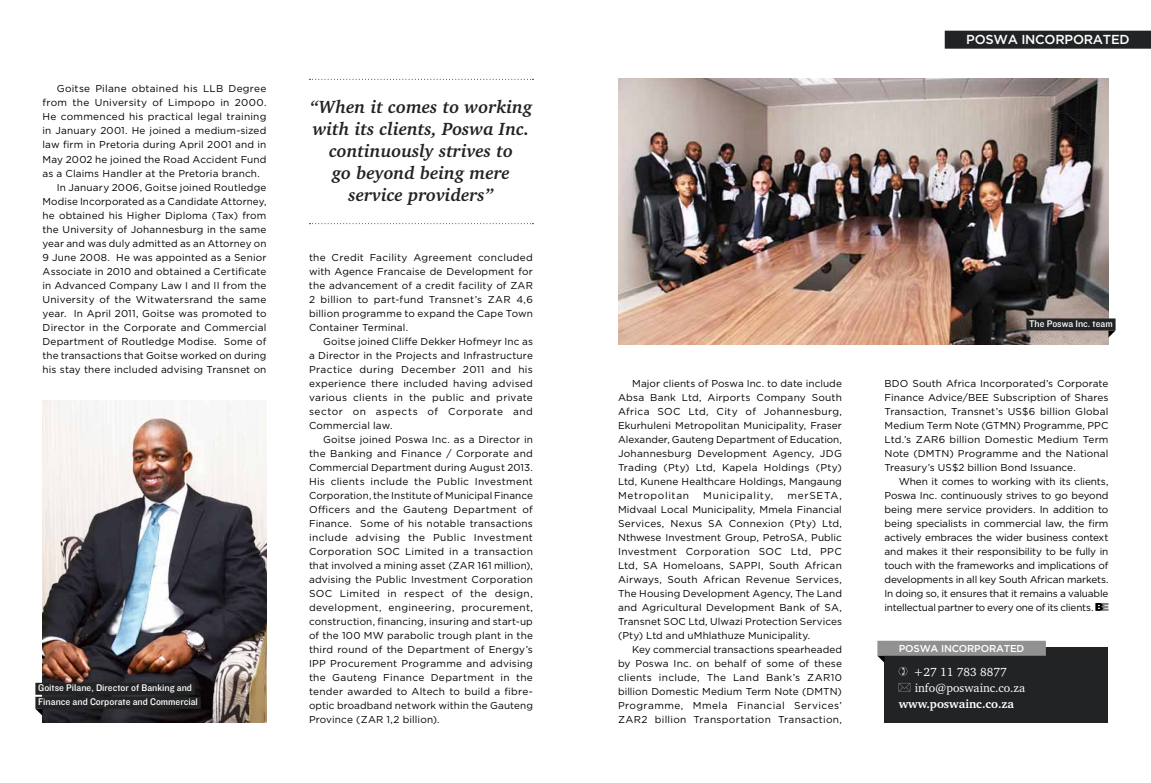
<style>
.page{position:relative;width:1151px;height:783px;background:#fff}
.page>*{position:absolute;margin:0;border:0;box-sizing:border-box;transform-origin:0 0}
.t1{font:italic 700 18px/22px "Charter IT Cby BT";color:#222324;text-align:center}
.t2{font:500 13px "Gotham";letter-spacing:-.02em;color:#fff}
.t3{font:12px/16px "Charter IT Cby BT";color:#fff}
.t4{font:700 12px "Charter IT Cby BT";color:#fff}
.t5{font:10px/14px "Gotham";letter-spacing:.02em;color:#000;text-align:justify}
.t6{font:10px/14px "Knockout HTF31 Junior Middlewt";color:#fff}
.t7{font:500 10px "Gotham";letter-spacing:-.02em;color:#fff}
</style>
<div class="page">
<div style="left:945px;top:31px;width:206px;height:18px;background:#222324"></div>
<div style="left:884px;top:647px;width:224px;height:75px;background:#222324"></div>
<svg style="left:899px;top:667px;width:8px;height:8px"></svg>
<svg style="left:899px;top:683px;width:11px;height:8px"></svg>
<div style="left:877px;top:640px;width:169px;height:15px;background:#919192"></div>
<svg style="left:877px;top:655px;width:7px;height:7px"></svg>
<svg style="left:309px;top:79px;width:224px;height:1px"></svg>
<svg style="left:309px;top:223px;width:224px;height:1px"></svg>
<img style="left:43px;top:400px;width:223px;height:322px">
<div style="left:35px;top:682px;width:160px;height:12px;background:#222324"></div>
<div style="left:35px;top:696px;width:166px;height:12px;background:#222324"></div>
<svg style="left:35px;top:708px;width:8px;height:7px"></svg>
<svg style="left:1095px;top:603px;width:13px;height:7px"></svg>
<img style="left:618px;top:78px;width:490px;height:266px">
<div style="left:1026px;top:318px;width:89px;height:12px;background:#222324"></div>
<svg style="left:1108px;top:330px;width:7px;height:7px"></svg>
<p class="t5" style="left:57px;top:82px;width:154px">Goitse Pilane obtained his LLB</p>
<p class="t5" style="left:228px;top:82px;width:40px">Degree</p>
<p class="t5" style="left:43px;top:96px;width:225px">from the U niversity of Limpopo in 2000.</p>
<p class="t5" style="left:43px;top:110px;width:225px">He commenced his practical legal training</p>
<p class="t5" style="left:43px;top:124px;width:225px">in January 2001. He joined a medium-sized</p>
<p class="t5" style="left:43px;top:138px;width:225px">law firm in Pretoria during April 2001 and in</p>
<p class="t5" style="left:43px;top:152px;width:225px">May 2002 he joined the Road Accident Fund</p>
<p class="t5" style="left:43px;top:166px;width:219px">as a Claims Handler at the Pretoria branch.</p>
<p class="t5" style="left:57px;top:180px;width:211px">I n January 2006, Goitse joined Routledge</p>
<p class="t5" style="left:43px;top:194px;width:225px">Modise I ncorporated as a Candidate Attorney,</p>
<p class="t5" style="left:43px;top:208px;width:225px">he obtained his Higher Diploma (Tax) from</p>
<p class="t5" style="left:43px;top:222px;width:225px">the U niversity of Johannesburg in the same</p>
<p class="t5" style="left:43px;top:236px;width:225px">year and was duly admitted as an Attorney on</p>
<p class="t5" style="left:43px;top:250px;width:225px">9 June 2008. He was appointed as a Senior</p>
<p class="t5" style="left:43px;top:264px;width:225px">Associate in 2010 and obtained a Certificate</p>
<p class="t5" style="left:43px;top:278px;width:225px">in Advanced Company Law I and II from the</p>
<p class="t5" style="left:43px;top:292px;width:225px">U niversity of the Witwatersrand the same</p>
<p class="t5" style="left:43px;top:306px;width:225px">year. I n April 2011, Goitse was promoted to</p>
<p class="t5" style="left:43px;top:320px;width:225px">D irector in the Corporate and Commercial</p>
<p class="t5" style="left:43px;top:334px;width:225px">Department of Routledge Modise. Some of</p>
<p class="t5" style="left:43px;top:348px;width:225px">the transactions that Goitse worked on during</p>
<p class="t5" style="left:43px;top:362px;width:225px">his stay there included advising Transnet on</p>
<p class="t6" style="left:38px;top:681px;width:161px">Goitse Pilane, Director of Banking and<br>Finance and Corporate and Commercial</p>
<h1 class="t1" style="left:310px;top:95px;width:224px">“When it comes to working with its clients, Poswa Inc. continuously strives to<br>go beyond being mere service providers”</h1>
<p class="t5" style="left:309px;top:250px;width:225px;text-align:left">the Credit Facility Agreement concluded with Agence Francaise de Development for the advancement of a credit facility of ZAR 2 billion to part-fund Transnet’s ZAR</p>
<p class="t5" style="left:309px;top:292px;width:225px;text-indent:207px">4,6 billion programme to expand the Cape Town Container Terminal.</p>
<p class="t5" style="left:309px;top:334px;width:225px;text-indent:14px">Goitse joined Cliffe Dekker Hofmeyr I nc as a D irector in the Projects and I nfrastructure Practice during December 2011 and his experience there included having advised various clients in the public and private sector on aspects of Corporate and Commercial law.</p>
<p class="t5" style="left:309px;top:432px;width:225px;text-indent:14px">Goitse joined Poswa I nc. as a D irector in the Banking and Finance / Corporate and Commercial Department during August 2013.<br>His clients include the Public I nvestment Corporation, the I nstitute of Municipal Finance Officers and the Gauteng Department of Finance. Some of his notable transactions include advising the Public I nvestment Corporation SOC Limited in a transaction that involved a mining asset (ZAR 161 million), advising the Public I nvestment Corporation SOC Limited in respect of the design, development, engineering, procurement, construction, financing, insuring and start-up of the 100 MW parabolic trough plant in the third round of the Department of Energy’s IPP</p>
<p class="t5" style="left:309px;top:656px;width:225px;text-indent:21px">Procurement Programme and advising the Gauteng Finance Department in the tender awarded to Altech to build a fibre&shy;optic broadband network within the Gauteng Province (ZAR 1,2 billion).</p>
<h2 class="t2" style="left:966px;top:31px;width:165px">POSWA INCORPORATED</h2>
<p class="t5" style="left:618px;top:376px;width:225px;text-align:left;text-indent:14px">Major clients of Poswa I nc. to date include Absa Bank Ltd, Airports Company South Africa SOC Ltd, City of Johannesburg, Ekurhuleni Metropolitan Municipality, Fraser Alexander, Gauteng Department of Education, Johannesburg Development Agency, JDG Trading (Pty) Ltd, Kapela Holdings (Pty)<br>Ltd, Kunene Healthcare Holdings, Mangaung Metropolitan</p>
<p class="t5" style="left:703px;top:488px;width:72px">Municipality,</p>
<p class="t5" style="left:787px;top:488px;width:30px">merSETA</p>
<p class="t5" style="left:618px;top:488px;width:225px;text-indent:221px">, Midvaal Local Municipality, Mmela Financial Services, N exus SA</p>
<p class="t5" style="left:618px;top:516px;width:225px;text-indent:111px">Connexion (Pty) Ltd, Nthwese I nvestment G roup, PetroSA, Public I nvestment Corporation SOC Ltd, PPC Ltd, SA</p>
<p class="t5" style="left:618px;top:558px;width:225px;text-indent:143px">, South African Airways, South African Revenue Services, The Housing Development Agency, The Land and Agricultural Development Bank of SA, Transnet SOC Ltd, U lwazi Protection Services (Pty) Ltd and uMhlathuze Municipality.</p>
<p class="t5" style="left:618px;top:642px;width:225px;text-indent:14px">Key commercial transactions spearheaded by Poswa I nc. on behalf of some of these clients include, The Land Bank’s ZAR10 billion Domestic Medium Term Note (D MTN)<br>Programme, Mmela Financial Services’ ZAR2 billion Transportation Transaction,</p>
<p class="t5" style="left:663px;top:558px;width:74px">Homeloans, SAPPI</p>
<p class="t6" style="left:1029px;top:317px;width:85px">The Poswa Inc. team</p>
<p class="t5" style="left:884px;top:376px;width:225px;text-indent:28px">South Africa I ncorporated’s Corporate<br>Finance Advice/BEE</p>
<p class="t5" style="left:884px;top:376px;width:9px">BDO</p>
<p class="t5" style="left:884px;top:390px;width:225px;text-indent:109px">Subscription of Shares Transaction, Transnet’s US$6 billion G lobal Medium Term Note (GTMN) Programme, PPC Ltd.’s ZAR6 billion Domestic Medium Term Note (D MTN) Programme and the National Treasury’s US$2 billion Bond Issuance.</p>
<p class="t5" style="left:884px;top:474px;width:225px;text-indent:14px">When it comes to working with its clients, Poswa I nc. continuously strives to go beyond being mere service providers. I n addition to being specialists in commercial law, the firm actively embraces the wider business context and makes it their responsibility to be fully in touch with the frameworks and implications of developments in all key South African markets.<br>I n doing so, it ensures that it remains a valuable intellectual partner to every one of its clients.</p>
<p class="t7" style="left:899px;top:641px;width:127px">POSWA INCORPORATED</p>
<p class="t3" style="left:913px;top:663px;width:113px">+27 11 783 8877 info@poswainc.co.za</p>
<p class="t4" style="left:899px;top:695px;width:117px">www.poswainc.co.za</p>
</div>
